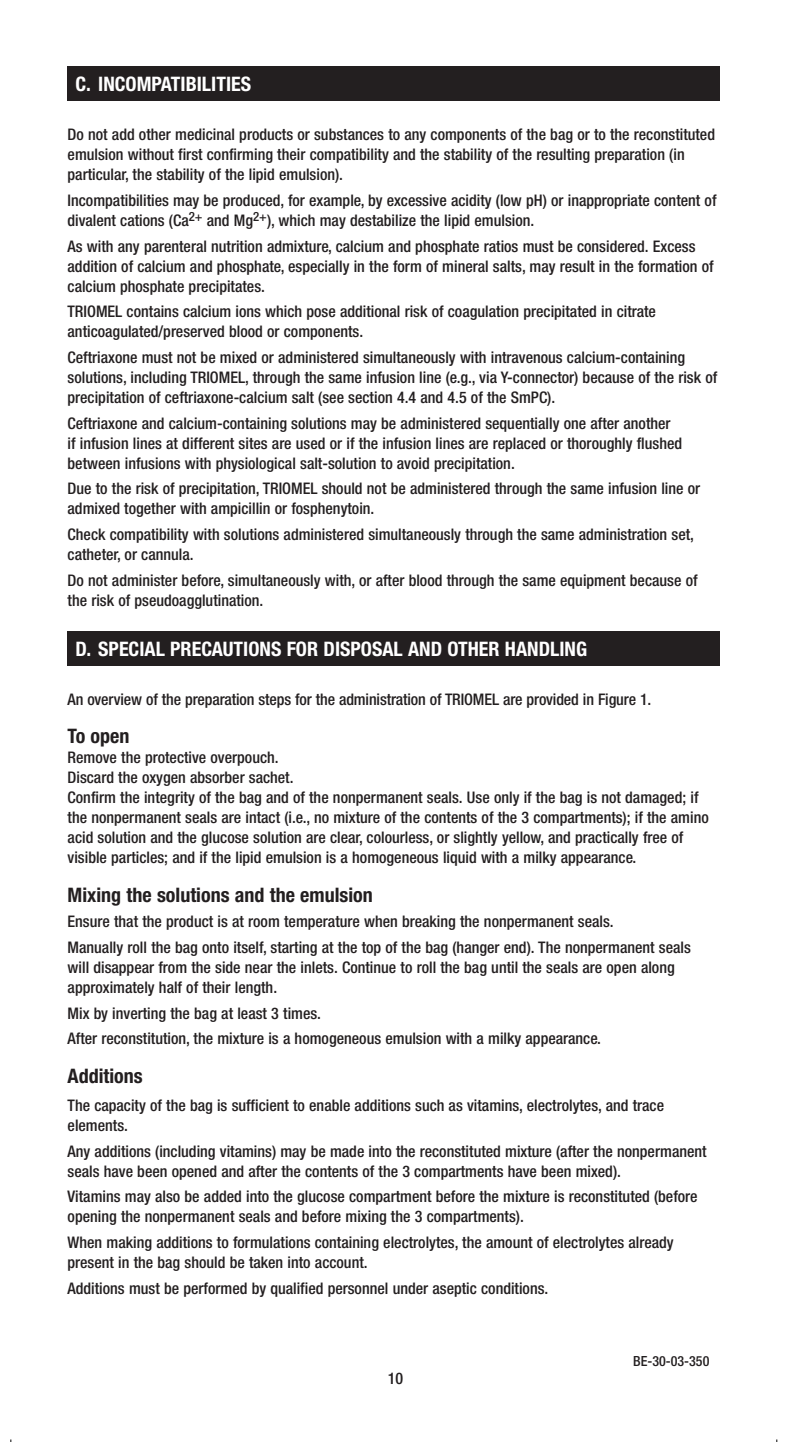
<style>
.page{position:relative;width:786px;height:1442px;background:#fff}
.page>*{position:absolute;margin:0;border:0;box-sizing:border-box;transform-origin:0 0}
.Main_Heading{font:700 condensed 20px "Helvetica Neue LT Pro";color:#fff}
.Bodytext{font:700 condensed 20px "Helvetica Neue LT Pro";color:#231f20}
._2nd_Level_Heading{font:700 condensed 20px "Helvetica Neue LT Pro";color:#231f20}
.Bodytext_SB{font:500 condensed 16px/20px "Helvetica Neue LT Pro";color:#231f20}
.Bodytext-2{font:500 condensed 16px/20px "Helvetica Neue LT Pro";color:#231f20}
.t1{font:500 condensed 14px "Helvetica Neue LT Pro";color:#231f20}
</style>
<div class="page">
<div style="left:68px;top:67px;width:652px;height:34px;background:#231f20"></div>
<div style="left:68px;top:631px;width:652px;height:34px;background:#231f20"></div>
<p class="Main_Heading" style="left:75px;top:71px;width:177px">C. INCOMPATIBILITIES</p>
<p class="Bodytext_SB" style="left:68px;top:125px;width:648px">Do not add other medicinal products or substances to any components of the bag or to the reconstituted emulsion without first confirming their compatibility and the stability of the resulting preparation (in particular, the stability of the lipid emulsion).</p>
<p class="Bodytext_SB" style="left:68px;top:190px;width:650px">Incompatibilities may be produced, for example, by excessive acidity (low pH) or inappropriate content of divalent cations (Ca<sup>2+</sup> and Mg<sup>2+</sup>), which may destabilize the lipid emulsion.</p>
<p class="Bodytext_SB" style="left:68px;top:236px;width:647px">As with any parenteral nutrition admixture, calcium and phosphate ratios must be considered. Excess addition of calcium and phosphate, especially in the form of mineral salts, may result in the formation of calcium phosphate precipitates.</p>
<p class="Bodytext_SB" style="left:68px;top:302px;width:589px">TRIOMEL contains calcium ions which pose additional risk of coagulation precipitated in citrate anticoagulated/preserved blood or components.</p>
<p class="Bodytext_SB" style="left:68px;top:347px;width:651px">Ceftriaxone must not be mixed or administered simultaneously with intravenous calcium-containing solutions, including TRIOMEL, through the same infusion line (e.g., via Y-connector) because of the risk of precipitation of ceftriaxone-calcium salt (see section 4.4 and 4.5 of the SmPC).</p>
<p class="Bodytext_SB" style="left:68px;top:413px;width:616px">Ceftriaxone and calcium-containing solutions may be administered sequentially one after another if infusion lines at different sites are used or if the infusion lines are replaced or thoroughly flushed between infusions with physiological salt-solution to avoid precipitation.</p>
<p class="Bodytext_SB" style="left:68px;top:479px;width:634px">Due to the risk of precipitation, TRIOMEL should not be administered through the same infusion line or admixed together with ampicillin or fosphenytoin.</p>
<p class="Bodytext_SB" style="left:68px;top:524px;width:628px">Check compatibility with solutions administered simultaneously through the same administration set, catheter, or cannula.</p>
<p class="Bodytext_SB" style="left:68px;top:570px;width:631px">Do not administer before, simultaneously with, or after blood through the same equipment because of the risk of pseudoagglutination.</p>
<p class="Main_Heading" style="left:75px;top:636px;width:513px">D. SPECIAL PRECAUTIONS FOR DISPOSAL AND OTHER HANDLING</p>
<p class="Bodytext_SB" style="left:68px;top:689px;width:585px">An overview of the preparation steps for the administration of TRIOMEL are provided in Figure 1.</p>
<p class="_2nd_Level_Heading" style="left:68px;top:724px;width:63px">To open</p>
<p class="Bodytext-2" style="left:68px;top:747px;width:212px">Remove the protective overpouch.</p>
<p class="Bodytext-2" style="left:68px;top:767px;width:227px">Discard the oxygen absorber sachet.</p>
<p class="Bodytext-2" style="left:68px;top:787px;width:642px">Confirm the integrity of the bag and of the nonpermanent seals. Use only if the bag is not damaged; if the nonpermanent seals are intact (i.e., no mixture of the contents of the 3 compartments); if the amino acid solution and the glucose solution are clear, colourless, or slightly yellow, and practically free of visible particles; and if the lipid emulsion is a homogeneous liquid with a milky appearance.</p>
<p class="Bodytext" style="left:68px;top:882px;width:306px">Mixing the solutions and the emulsion</p>
<p class="Bodytext_SB" style="left:68px;top:911px;width:547px">Ensure that the product is at room temperature when breaking the nonpermanent seals.</p>
<p class="Bodytext_SB" style="left:68px;top:937px;width:624px">Manually roll the bag onto itself, starting at the top of the bag (hanger end). The nonpermanent seals will disappear from the side near the inlets. Continue to roll the bag until the seals are open along approximately half of their length.</p>
<p class="Bodytext_SB" style="left:68px;top:1003px;width:255px">Mix by inverting the bag at least 3 times.</p>
<p class="Bodytext_SB" style="left:68px;top:1028px;width:535px">After reconstitution, the mixture is a homogeneous emulsion with a milky appearance.</p>
<p class="_2nd_Level_Heading" style="left:68px;top:1063px;width:77px">Additions</p>
<p class="Bodytext-2" style="left:68px;top:1095px;width:598px">The capacity of the bag is sufficient to enable additions such as vitamins, electrolytes, and trace elements.</p>
<p class="Bodytext-2" style="left:68px;top:1141px;width:640px">Any additions (including vitamins) may be made into the reconstituted mixture (after the nonpermanent seals have been opened and after the contents of the 3 compartments have been mixed).</p>
<p class="Bodytext-2" style="left:68px;top:1186px;width:631px">Vitamins may also be added into the glucose compartment before the mixture is reconstituted (before opening the nonpermanent seals and before mixing the 3 compartments).</p>
<p class="Bodytext-2" style="left:68px;top:1232px;width:607px">When making additions to formulations containing electrolytes, the amount of electrolytes already present in the bag should be taken into account.</p>
<p class="Bodytext-2" style="left:68px;top:1278px;width:482px">Additions must be performed by qualified personnel under aseptic conditions.</p>
<p class="Bodytext-2" style="left:388px;top:1368px;width:17px">10</p>
<p class="t1" style="left:633px;top:1353px;width:78px">BE-30-03-350</p>
</div>
